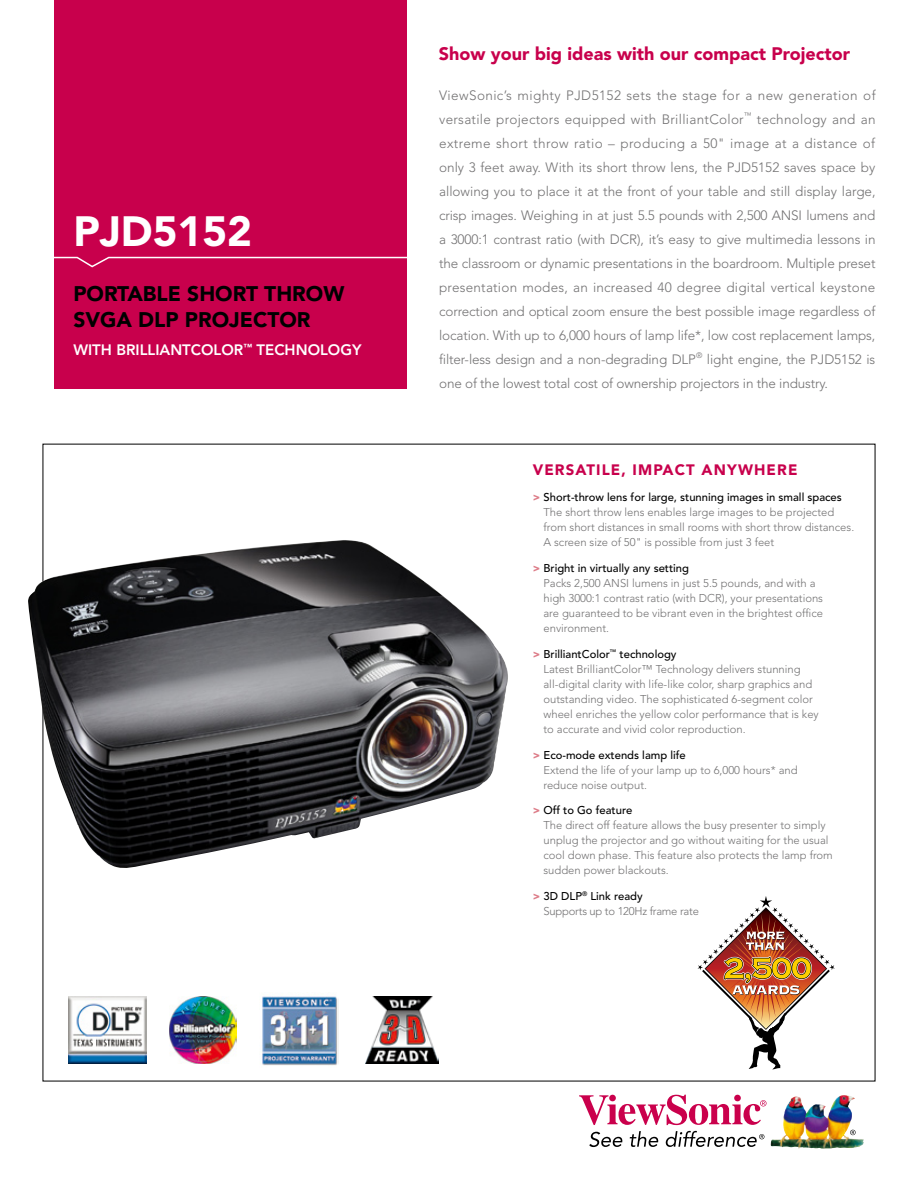
<style>
.page{position:relative;width:918px;height:1188px;background:#fff}
.page>*{position:absolute;margin:0;border:0;box-sizing:border-box;transform-origin:0 0}
.t1{font:900 42px "Avenir";color:#fff}
.t2{font:900 21px/25.2px "Avenir";color:#000}
.t3{font:900 18px "Avenir";color:#c8004c}
.t4{font:800 15px "Avenir";color:#fff}
.t5{font:900 15px "Avenir";letter-spacing:.075em;color:#c8004c}
.t6{font:300 13.5px/24px "Avenir";letter-spacing:-.01em;color:#727172;text-align:justify}
.t7{font:300 13.5px/24px "Avenir";letter-spacing:.03em;color:#727172}
.t8{font:300 11.25px/15px "Avenir";color:#727172}
.t9{font:300 11.25px/15px "Avenir";letter-spacing:-.02em;color:#727172}
.t10{font:300 7.8px "Avenir";color:#727172}
.s1{font-weight:900;color:#dd7c88}
.s2{font-weight:500;color:#000}
</style>
<div class="page">
<svg style="left:579px;top:1095px;width:188px;height:30px"></svg>
<img style="left:771px;top:1095px;width:93px;height:54px">
<svg style="left:850px;top:1130px;width:6px;height:5px"></svg>
<svg style="left:589px;top:1132px;width:34px;height:15px"></svg>
<svg style="left:630px;top:1131px;width:29px;height:16px"></svg>
<svg style="left:665px;top:1131px;width:99px;height:16px"></svg>
<svg style="left:698px;top:896px;width:137px;height:173px"></svg>
<img style="left:169px;top:997px;width:67px;height:67px">
<img style="left:366px;top:996px;width:72px;height:68px">
<img style="left:68px;top:997px;width:78px;height:66px">
<img style="left:262px;top:996px;width:77px;height:70px">
<div style="left:55px;top:0;width:352px;height:389px;background:#c8004c"></div>
<svg style="left:54px;top:256px;width:353px;height:12px"></svg>
<img style="left:28px;top:540px;width:480px;height:329px">
<h1 class="t1" style="left:73px;top:206px;width:180px">PJD5152</h1>
<h2 class="t2" style="left:73px;top:281px;width:272px">PORTABLE SHORT THROW<br>SVGA DLP PROJECTOR</h2>
<h3 class="t4" style="left:73px;top:341px;width:290px">WITH BRILLIANTCOLOR<sup>™</sup> TECHNOLOGY</h3>
<h3 class="t3" style="left:439px;top:43px;width:413px">Show your big ideas with our compact Projector</h3>
<p class="t7" style="left:439px;top:83px;width:438px">ViewSonic’s mighty PJD5152 sets the stage for a new generation of versatile projectors equipped with BrilliantColor</p>
<p class="t10" style="left:744px;top:110px;width:9px">™</p>
<p class="t6" style="left:439px;top:107px;width:438px;text-indent:318px">technology and an extreme short throw ratio – producing a 50" image at a distance of only 3 feet away. With its short throw lens, the PJD5152 saves space by allowing you to place it at the front of your table and still display large, crisp images. Weighing in at just 5.5 pounds with 2,500 ANSI lumens and a 3000:1 contrast ratio (with DCR), it’s easy to give multimedia lessons in the classroom or dynamic presentations in the boardroom. Multiple preset presentation modes, an increased 40 degree digital vertical keystone correction and optical zoom ensure the best possible image regardless of location. With up to 6,000 hours of lamp life*, low cost replacement lamps, filter-less design and a non-degrading DLP</p>
<p class="t10" style="left:696px;top:350px;width:8px">®</p>
<p class="t6" style="left:439px;top:347px;width:438px;text-indent:268px">light engine, the PJD5152 is one of the lowest total cost of ownership projectors in the industry.</p>
<h3 class="t5" style="left:533px;top:461px;width:266px">VERSATILE, IMPACT ANYWHERE</h3>
<p class="t8" style="left:543px;top:490px;width:312px;text-indent:-11px"><span class="s1">&gt;</span> <span class="s2">Short-throw lens for large, stunning images in small spaces </span>The short throw lens enables large images to be projected from short distances in small rooms with short throw distances.<br>A screen size of 50" is possible from just 3 feet</p>
<p class="t8" style="left:543px;top:561px;width:281px;text-indent:-11px"><span class="s1">&gt;</span> <span class="s2">Bright in virtually any setting<br></span>Packs 2,500 ANSI lumens in just 5.5 pounds, and with a high 3000:1 contrast ratio (with DCR), your presentations are guaranteed to be vibrant even in the brightest office environment.</p>
<p class="t8" style="left:543px;top:646px;width:277px;text-indent:-11px"><span class="s1">&gt;</span> <span class="s2">BrilliantColor</span><sup>™</sup> <span class="s2">technology<br></span>Latest BrilliantColor™ Technology delivers stunning all-digital clarity with life-like color, sharp graphics and outstanding video. The sophisticated 6-segment color wheel enriches the yellow color performance that is key to accurate and vivid color reproduction.</p>
<p class="t8" style="left:543px;top:747px;width:256px;text-indent:-11px"><span class="s1">&gt;</span> <span class="s2">Eco-mode extends lamp life<br></span>Extend the life of your lamp up to 6,000 hours* and reduce noise output.</p>
<p class="t8" style="left:543px;top:803px;width:291px;text-indent:-11px"><span class="s1">&gt;</span> <span class="s2">Off to Go feature<br></span>The direct off feature allows the busy presenter to simply unplug the projector and go without waiting for the usual cool down phase. This feature also protects the lamp from sudden power blackouts.</p>
<p class="t9" style="left:543px;top:889px;width:157px;text-indent:-11px"><span class="s1">&gt;</span> <span class="s2">3D DLP</span><sup>®</sup> <span class="s2">Link ready<br></span>Supports up to 120Hz frame rate</p>
</div>
